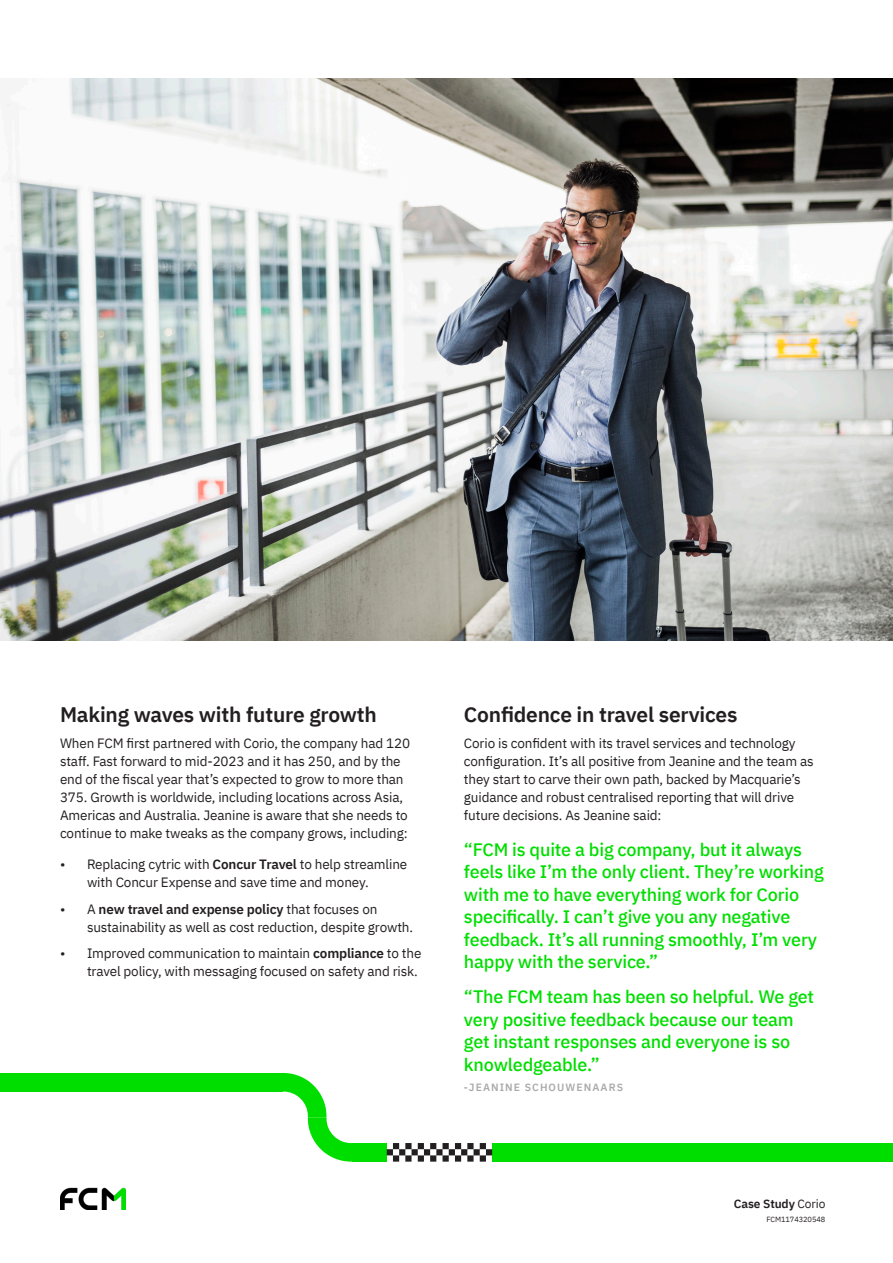
<style>
.page{position:relative;width:893px;height:1263px;background:#fff}
.page>*{position:absolute;margin:0;border:0;box-sizing:border-box;transform-origin:0 0}
.t1{font:600 21px "IBM Plex Sans";letter-spacing:-.01em;color:#231f20}
.t2{font:500 18px/22.5px "IBM Plex Sans";letter-spacing:-.01em;color:#00de00}
.t3{font:13.5px/18px "IBM Plex Sans";letter-spacing:-.01em;color:#231f20}
.t4{font:600 12px "IBM Plex Sans";letter-spacing:-.01em;color:#231f20}
.t5{font:600 10.5px "IBM Plex Sans";letter-spacing:.1em;color:#aaa}
.t6{font:7.5px "IBM Plex Sans";letter-spacing:-.01em;color:#231f20}
.s1{font-weight:600}
.s2{font-weight:400}
</style>
<div class="page">
<img style="left:0;top:79px;width:893px;height:561px">
<img style="left:60px;top:1187px;width:66px;height:23px">
<div style="left:0;top:1073px;width:282px;height:18px;background:#00de00"></div>
<svg style="left:282px;top:1073px;width:70px;height:88px"></svg>
<div style="left:352px;top:1143px;width:35px;height:18px;background:#00de00"></div>
<div style="left:492px;top:1143px;width:401px;height:18px;background:#00de00"></div>
<svg style="left:387px;top:1143px;width:105px;height:18px"></svg>
<p class="t1" style="left:60px;top:698px;width:318px">Making waves with future growth</p>
<p class="t3" style="left:60px;top:733px;width:352px">When FCM first partnered with Corio, the company had 120 staff. Fast forward to mid-2023 and it has 250, and by the end of the fiscal year that’s expected to grow to more than 375. Growth is worldwide, including locations across Asia, Americas and Australia. Jeanine is aware that she needs to continue to make tweaks as the company grows, including:</p>
<p class="t3" style="left:87px;top:854px;width:322px;text-indent:-27px">• Replacing cytric with <span class="s1">Concur Travel</span> to help streamline with Concur Expense and save time and money.</p>
<p class="t3" style="left:87px;top:899px;width:328px;text-indent:-27px">• A <span class="s1">new travel and expense policy</span> that focuses on sustainability as well as cost reduction, despite growth.</p>
<p class="t3" style="left:60px;top:943px;width:363px;text-align:right">• Improved communication to maintain <span class="s1">compliance</span> to the travel policy, with messaging focused on safety and risk.</p>
<p class="t1" style="left:464px;top:698px;width:275px">Confidence in travel services</p>
<p class="t3" style="left:464px;top:733px;width:351px">Corio is confident with its travel services and technology configuration. It’s all positive from Jeanine and the team as they start to carve their own path, backed by Macquarie’s guidance and robust centralised reporting that will drive future decisions. As Jeanine said:</p>
<p class="t2" style="left:464px;top:836px;width:361px">“FCM is quite a big company, but it always feels like I’m the only client. They’re working with me to have everything work for Corio specifically. I can’t give you any negative feedback. It’s all running smoothly, I’m very happy with the service.”</p>
<p class="t2" style="left:464px;top:984px;width:352px">“The FCM team has been so helpful. We get very positive feedback because our team</p>
<p class="t2" style="left:464px;top:1029px;width:328px">get instant responses and everyone is so knowledgeable.”</p>
<p class="t5" style="left:464px;top:1078px;width:161px">-JEANINE SCHOUWENAARS</p>
<p class="t4" style="left:734px;top:1194px;width:93px">Case Study <span class="s2">Corio</span></p>
<p class="t6" style="left:766px;top:1213px;width:60px">FCM1174320548</p>
</div>
